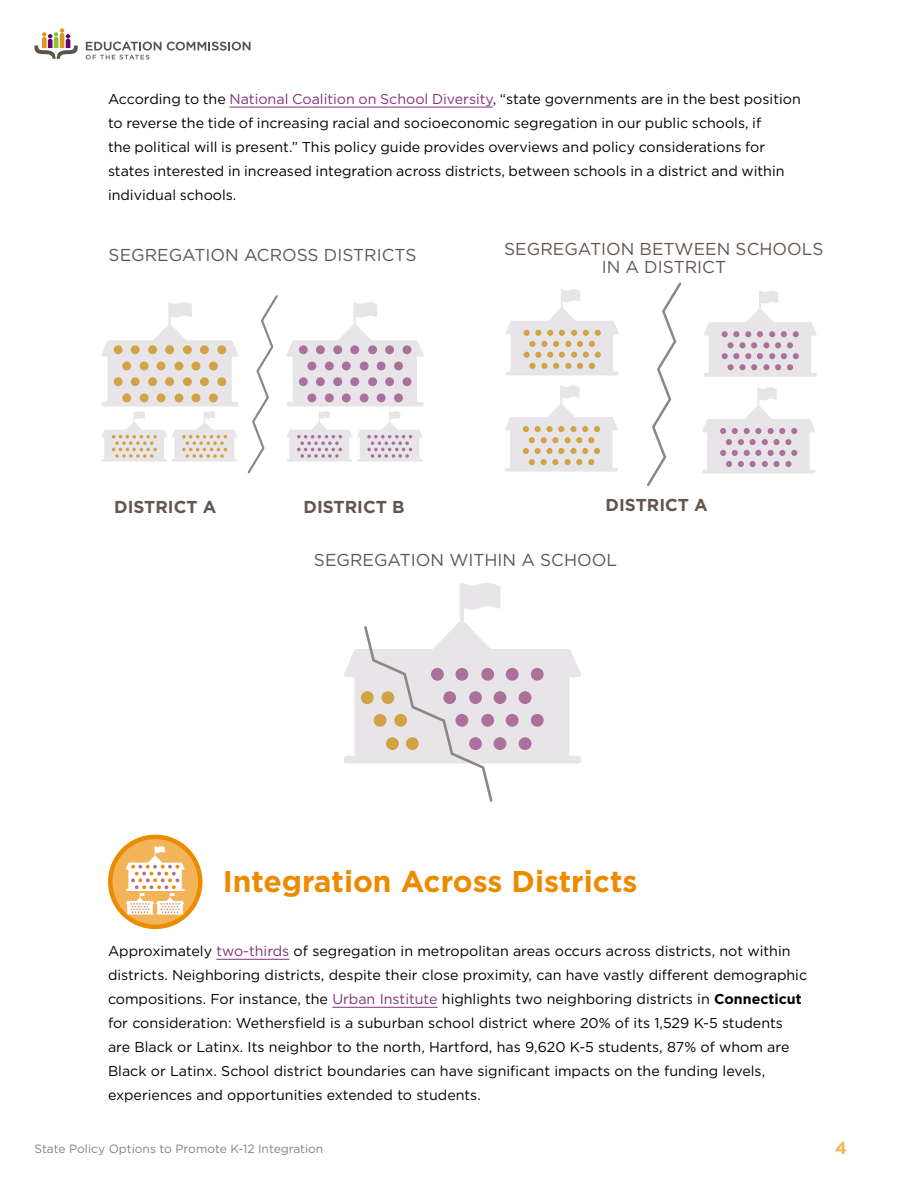
<style>
.page{position:relative;width:918px;height:1188px;background:#fff}
.page>*{position:absolute;margin:0;border:0;box-sizing:border-box;transform-origin:0 0}
.t1{font:700 30px "Gotham";color:#ed8b00}
.t2{font:17.25px/18px "Gotham";color:#63554f;text-align:center}
.t3{font:700 17.25px "Gotham";color:#63554f}
.t4{font:700 17.25px "Gotham";color:#f3b459}
.t5{font:14.25px/24px "Gotham";color:#000}
.t6{font:12px "Gotham";color:#8a807b}
.s1{color:#833177}
.s2{font-weight:700}
</style>
<div class="page">
<svg style="left:35px;top:28px;width:43px;height:31px"></svg>
<svg style="left:167px;top:42px;width:84px;height:9px"></svg>
<svg style="left:86px;top:42px;width:75px;height:17px"></svg>
<hr style="left:229px;top:107px;width:264px;height:1px;background:#833177">
<svg style="left:110px;top:837px;width:90px;height:90px;background:#f1ac48"></svg>
<svg style="left:126px;top:846px;width:59px;height:69px"></svg>
<div style="left:108px;top:835px;width:94px;height:94px;border:4px solid #ed8b00;border-radius:50%"></div>
<hr style="left:216px;top:959px;width:73px;height:1px;background:#833177">
<hr style="left:332px;top:1007px;width:106px;height:1px;background:#833177">
<svg style="left:101px;top:302px;width:138px;height:159px"></svg>
<svg style="left:287px;top:302px;width:137px;height:159px"></svg>
<svg style="left:248px;top:295px;width:30px;height:178px"></svg>
<svg style="left:506px;top:289px;width:113px;height:86px"></svg>
<svg style="left:505px;top:385px;width:113px;height:87px"></svg>
<svg style="left:702px;top:387px;width:113px;height:86px"></svg>
<svg style="left:704px;top:291px;width:113px;height:86px"></svg>
<svg style="left:647px;top:282px;width:35px;height:204px"></svg>
<svg style="left:344px;top:583px;width:237px;height:219px"></svg>
<p class="t5" style="left:108px;top:87px;width:694px">According to the <span class="s1">National Coalition on School Diversity</span>, “state governments are in the best position to reverse the tide of increasing racial and socioeconomic segregation in our public schools, if<br>the political will is present.” This policy guide provides overviews and policy considerations for states interested in increased integration across districts, between schools in a district and within individual schools.</p>
<p class="t2" style="left:109px;top:246px;width:309px">SEGREGATION ACROSS DISTRICTS</p>
<p class="t2" style="left:504px;top:240px;width:321px">SEGREGATION BETWEEN SCHOOLS<br>IN A DISTRICT</p>
<p class="t3" style="left:114px;top:495px;width:104px">DISTRICT A</p>
<p class="t3" style="left:304px;top:495px;width:103px">DISTRICT B</p>
<p class="t3" style="left:606px;top:494px;width:104px">DISTRICT A</p>
<p class="t2" style="left:314px;top:550px;width:305px">SEGREGATION WITHIN A SCHOOL</p>
<h1 class="t1" style="left:223px;top:861px;width:416px">Integration Across Districts</h1>
<p class="t5" style="left:108px;top:939px;width:701px">Approximately <span class="s1">two-thirds</span> of segregation in metropolitan areas occurs across districts, not within districts. Neighboring districts, despite their close proximity, can have vastly different demographic compositions. For instance, the <span class="s1">Urban Institute</span> highlights two neighboring districts in <span class="s2">Connecticut </span>for consideration: Wethersfield is a suburban school district where 20% of its 1,529 K-5 students are Black or Latinx. Its neighbor to the north, Hartford, has 9,620 K-5 students, 87% of whom are Black or Latinx. School district boundaries can have significant impacts on the funding levels, experiences and opportunities extended to students.</p>
<p class="t6" style="left:34px;top:1141px;width:290px">State Policy Options to Promote K-12 Integration</p>
<p class="t4" style="left:835px;top:1136px;width:13px">4</p>
</div>
